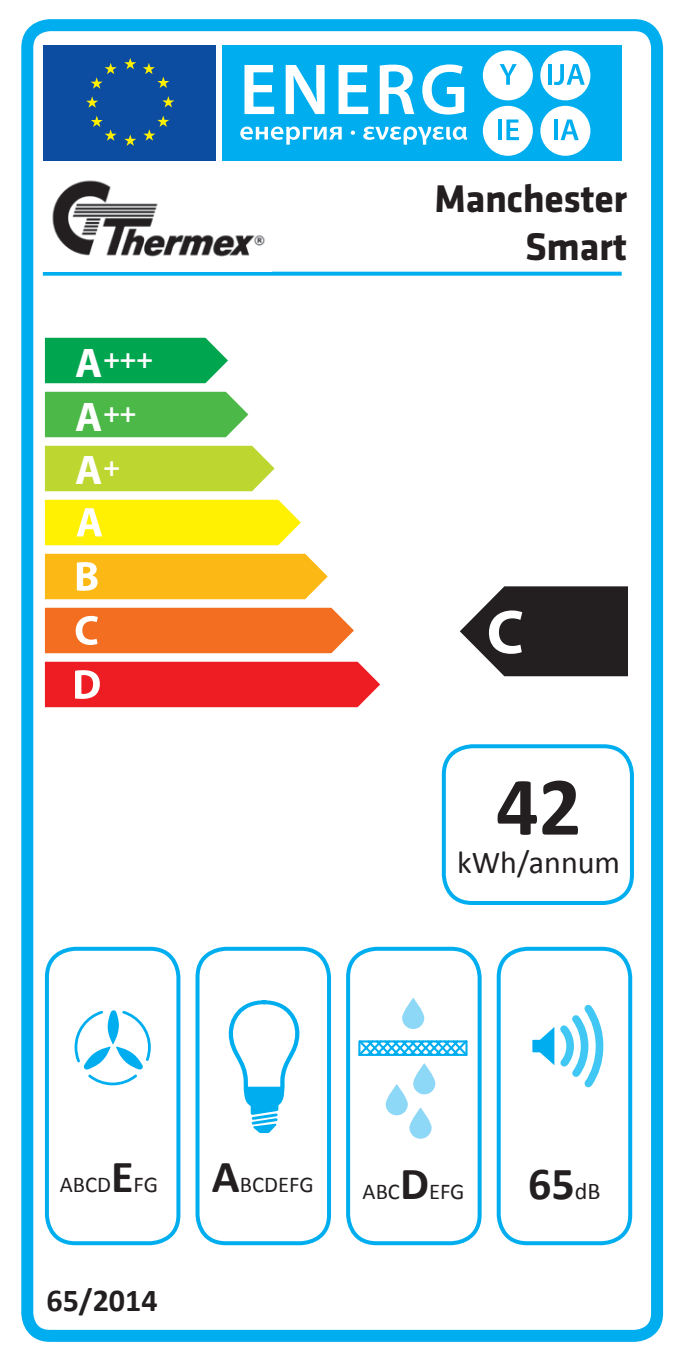
<style>
.page{position:relative;width:681px;height:1361px;background:#fff}
.page>*{position:absolute;margin:0;border:0;box-sizing:border-box;transform-origin:0 0}
.t1{font:700 84px "Calibri";color:#231f20}
.t2{font:700 46px "Calibri";color:#231f20}
.t3{font:700 41.6px "Myriad Pro";color:#fff}
.t4{font:700 40px "Klavika";letter-spacing:-.01em;color:#231f20}
.t5{font:32px "Calibri";color:#231f20}
.t6{font:700 32px "Calibri";color:#231f20}
.t7{font:700 27.6px/54.8px "Myriad Pro";color:#fff}
.t8{font:22.4px "Calibri";color:#231f20}
.s1{font-size:41.6px}
.s2{font-weight:700;font-size:46px}
.s3{font-weight:400;font-size:24px}
</style>
<div class="page">
<div style="left:45px;top:446px;width:229px;height:45px;background:#bed630"></div>
<div style="left:45px;top:392px;width:203px;height:45px;background:#4cb848"></div>
<div style="left:45px;top:338px;width:183px;height:45px;background:#00a54f"></div>
<svg style="left:45px;top:500px;width:256px;height:45px;background:#fff213"></svg>
<svg style="left:45px;top:554px;width:282px;height:45px;background:#fcbc23"></svg>
<div style="left:45px;top:608px;width:309px;height:45px;background:#f36e21"></div>
<div style="left:45px;top:662px;width:335px;height:45px;background:#ee1d23"></div>
<div style="left:21px;top:19px;width:641px;height:1323px;border:12px solid #00aeef;border-radius:23px"></div>
<div style="left:44px;top:45px;width:172px;height:115px;background:#0d4da1"></div>
<div style="left:222px;top:45px;width:399px;height:115px;background:#00aeef"></div>
<svg style="left:143px;top:63px;width:26px;height:25px"></svg>
<svg style="left:124px;top:58px;width:12px;height:11px"></svg>
<svg style="left:91px;top:63px;width:26px;height:26px"></svg>
<svg style="left:86px;top:96px;width:12px;height:12px"></svg>
<svg style="left:91px;top:116px;width:26px;height:25px"></svg>
<svg style="left:124px;top:134px;width:12px;height:12px"></svg>
<svg style="left:143px;top:115px;width:26px;height:26px"></svg>
<svg style="left:162px;top:96px;width:12px;height:11px"></svg>
<svg style="left:244px;top:65px;width:30px;height:49px"></svg>
<svg style="left:285px;top:65px;width:39px;height:49px"></svg>
<svg style="left:338px;top:65px;width:30px;height:49px"></svg>
<svg style="left:379px;top:65px;width:35px;height:49px"></svg>
<svg style="left:422px;top:64px;width:42px;height:51px"></svg>
<svg style="left:240px;top:127px;width:101px;height:18px"></svg>
<svg style="left:350px;top:131px;width:5px;height:4px"></svg>
<svg style="left:363px;top:127px;width:104px;height:18px"></svg>
<div style="left:482px;top:50px;width:50px;height:50px;background:#fff;border-radius:50%"></div>
<svg style="left:499px;top:64px;width:17px;height:21px"></svg>
<div style="left:540px;top:50px;width:50px;height:50px;background:#fff;border-radius:50%"></div>
<div style="left:482px;top:106px;width:50px;height:50px;background:#fff;border-radius:50%"></div>
<hr style="left:498px;top:119px;width:4px;height:21px;background:#00aeef">
<svg style="left:506px;top:119px;width:12px;height:21px"></svg>
<div style="left:540px;top:106px;width:50px;height:50px;background:#fff;border-radius:50%"></div>
<svg style="left:548px;top:64px;width:3px;height:21px"></svg>
<svg style="left:554px;top:64px;width:30px;height:21px"></svg>
<svg style="left:554px;top:119px;width:3px;height:21px"></svg>
<svg style="left:560px;top:119px;width:18px;height:21px"></svg>
<svg style="left:43px;top:272px;width:578px;height:4px;background:#14b4f0"></svg>
<div style="left:45px;top:947px;width:135px;height:298px;border:4px solid #00aeef;border-radius:28px"></div>
<div style="left:441px;top:744px;width:192px;height:161px;border:4px solid #00aeef;border-radius:28px"></div>
<div style="left:195px;top:947px;width:136px;height:298px;border:4px solid #00aeef;border-radius:28px"></div>
<div style="left:346px;top:947px;width:135px;height:298px;border:4px solid #00aeef;border-radius:28px"></div>
<div style="left:496px;top:947px;width:136px;height:298px;border:4px solid #00aeef;border-radius:28px"></div>
<svg style="left:532px;top:1004px;width:71px;height:84px"></svg>
<svg style="left:402px;top:998px;width:22px;height:31px"></svg>
<svg style="left:358px;top:1040px;width:110px;height:16px"></svg>
<svg style="left:385px;top:1084px;width:22px;height:31px"></svg>
<svg style="left:413px;top:1063px;width:22px;height:31px"></svg>
<svg style="left:409px;top:1107px;width:22px;height:31px"></svg>
<svg style="left:74px;top:1010px;width:77px;height:75px"></svg>
<svg style="left:231px;top:1000px;width:69px;height:134px"></svg>
<svg style="left:460px;top:586px;width:167px;height:90px"></svg>
<img style="left:52px;top:180px;width:213px;height:77px">
<p class="t7" style="left:75px;top:330px;width:79px"><span class="s1">A</span>+++<br><span class="s1">A</span>++</p>
<p class="t3" style="left:75px;top:443px;width:46px">A<sup>+</sup></p>
<p class="t4" style="left:434px;top:177px;width:194px">Manchester</p>
<p class="t4" style="left:525px;top:225px;width:104px">Smart</p>
<p class="t1" style="left:496px;top:753px;width:87px">42</p>
<p class="t5" style="left:457px;top:842px;width:164px">kWh/annum</p>
<p class="t8" style="left:60px;top:1171px;width:100px">ABCD<span class="s2">E</span>FG</p>
<p class="t6" style="left:46px;top:1279px;width:113px">65/2014</p>
<p class="t8" style="left:212px;top:1171px;width:103px"><span class="s2">A</span>BCDEFG</p>
<p class="t8" style="left:362px;top:1177px;width:103px">ABC<span class="s2">D</span>EFG</p>
<p class="t2" style="left:528px;top:1154px;width:74px">65<span class="s3">dB</span></p>
</div>
